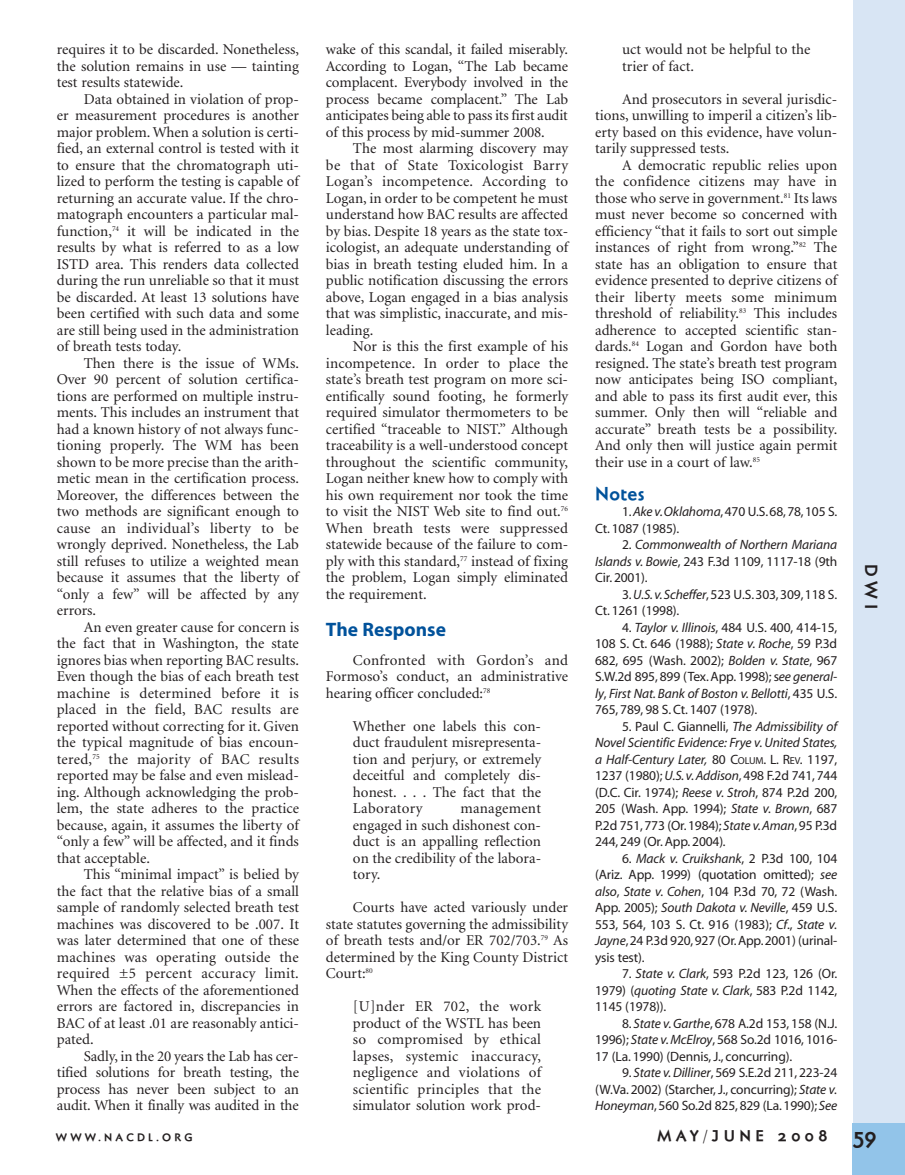
<style>
.page{position:relative;width:905px;height:1175px;background:#fff}
.page>*{position:absolute;margin:0;border:0;box-sizing:border-box;transform-origin:0 0}
.t1{font:700 21px "Naniara";color:#231f20;scale:.95 1}
.t2{font:700 19.5px "Myriad";color:#01529b}
.t3{font:700 18px "Naniara";letter-spacing:.025em;color:#01529b}
.t4{font:700 16.5px "Naniara";color:#231f20}
.t5{font:15px/16.5px "Minion";color:#231f20;text-align:justify}
.t6{font:700 15px "Naniara";letter-spacing:.3em;color:#231f20}
.t7{font:13.5px/16.5px "Myriad";letter-spacing:-.01em;color:#231f20;text-align:justify}
.t8{font:italic 13.5px/16.5px "Myriad";letter-spacing:-.01em;color:#231f20;text-align:justify}
.t9{font:700 10.5px "Naniara";letter-spacing:.3em;color:#231f20}
.s1{font-style:italic}
.s2{font-style:normal}
.s3{font-size:10.2px}
</style>
<div class="page">
<div style="left:852px;top:0;width:52px;height:1174px;background:#d8e5f4"></div>
<div style="left:852px;top:1123px;width:52px;height:51px;background:#92c4e9"></div>
<p class="t5" style="left:57px;top:42px;width:244px">requires it to be discarded. Nonetheless, the solution remains in use — tainting test results statewide.</p>
<p class="t5" style="left:57px;top:92px;width:244px;text-indent:27px">Data obtained in violation of prop&shy;er measurement procedures is another major problem. When a solution is certi&shy;fied, an external control is tested with it to ensure that the chromatograph uti&shy;lized to perform the testing is capable of returning an accurate value. If the chro&shy;matograph encounters a particular mal&shy;function,<sup>74</sup> it will be indicated in the results by what is referred to as a low ISTD area. This renders data collected during the run unreliable so that it must be discarded. At least 13 solutions have been certified with such data and some are still being used in the administration of breath tests today.</p>
<p class="t5" style="left:57px;top:356px;width:244px;text-indent:27px">Then there is the issue of WMs.<br>Over 90 percent of solution certifica&shy;tions are performed on multiple instru&shy;ments. This includes an instrument that had a known history of not always func&shy;tioning properly. The WM has been shown to be more precise than the arith&shy;metic mean in the certification process.<br>Moreover, the differences between the two methods are significant enough to cause an individual’s liberty to be wrongly deprived. Nonetheless, the Lab still refuses to utilize a weighted mean because it assumes that the liberty of “only a few” will be affected by any errors.</p>
<p class="t5" style="left:57px;top:620px;width:244px;text-indent:27px">An even greater cause for concern is the fact that in Washington, the state ignores bias when reporting BAC results.<br>Even though the bias of each breath test machine is determined before it is placed in the field, BAC results are reported without correcting for it. Given the typical magnitude of bias encoun&shy;tered,<sup>75</sup> the majority of BAC results reported may be false and even mislead&shy;ing. Although acknowledging the prob&shy;lem, the state adheres to the practice because, again, it assumes the liberty of “only a few” will be affected, and it finds that acceptable.</p>
<p class="t5" style="left:57px;top:867px;width:244px;text-indent:27px">This “minimal impact” is belied by the fact that the relative bias of a small sample of randomly selected breath test machines was discovered to be .007. It was later determined that one of these machines was operating outside the required ±5 percent accuracy limit.<br>When the effects of the aforementioned errors are factored in, discrepancies in BAC of at least .01 are reasonably antici&shy;pated.</p>
<p class="t5" style="left:57px;top:1049px;width:244px;text-indent:27px">Sadly, in the 20 years the Lab has cer&shy;tified solutions for breath testing, the process has never been subject to an audit. When it finally was audited in the</p>
<p class="t5" style="left:326px;top:42px;width:244px">wake of this scandal, it failed miserably.<br>According to Logan, “The Lab became complacent. Everybody involved in the process became complacent.” The Lab anticipates being able to pass its first audit of this process by mid-summer 2008.</p>
<p class="t5" style="left:326px;top:141px;width:244px;text-indent:27px">The most alarming discovery may be that of State Toxicologist Barry Logan’s incompetence. According to Logan, in order to be competent he must understand how BAC results are affected by bias. Despite 18 years as the state tox&shy;icologist, an adequate understanding of bias in breath testing eluded him. In a public notification discussing the errors above, Logan engaged in a bias analysis that was simplistic, inaccurate, and mis&shy;leading.</p>
<p class="t5" style="left:326px;top:339px;width:244px;text-indent:27px">Nor is this the first example of his incompetence. In order to place the state’s breath test program on more sci&shy;entifically sound footing, he formerly required simulator thermometers to be certified “traceable to NIST.” Although traceability is a well-understood concept throughout the scientific community, Logan neither knew how to comply with his own requirement nor took the time to visit the NIST Web site to find out.<sup>76<br></sup>When breath tests were suppressed statewide because of the failure to com&shy;ply with this standard,<sup>77</sup> instead of fixing the problem, Logan simply eliminated the requirement.</p>
<h2 class="t2" style="left:326px;top:622px;width:121px">The Response</h2>
<p class="t5" style="left:326px;top:653px;width:243px;text-indent:27px">Confronted with Gordon’s and Formoso’s conduct, an administrative hearing officer concluded:<sup>78</sup></p>
<p class="t5" style="left:353px;top:719px;width:190px">Whether one labels this con&shy;duct fraudulent misrepresenta&shy;tion and perjury, or extremely deceitful and completely dis&shy;honest. . . . The fact that the Laboratory</p>
<p class="t5" style="left:353px;top:801px;width:190px;text-indent:107px">management engaged in such dishonest con&shy;duct is an appalling reflection on the credibility of the labora&shy;tory.</p>
<p class="t5" style="left:326px;top:900px;width:244px;text-indent:27px">Courts have acted variously under state statutes governing the admissibility of breath tests and/or ER 702/703.<sup>79</sup> As determined by the King County District Court:<sup>80</sup></p>
<p class="t5" style="left:353px;top:999px;width:190px">[U]nder ER 702, the work product of the WSTL has been so compromised by ethical lapses, systemic inaccuracy, negligence and violations of scientific principles that the simulator solution work prod-</p>
<p class="t5" style="left:622px;top:42px;width:190px">uct would not be helpful to the trier of fact.</p>
<p class="t5" style="left:595px;top:92px;width:244px;text-indent:27px">And prosecutors in several jurisdic&shy;tions, unwilling to imperil a citizen’s lib&shy;erty based on this evidence, have volun&shy;tarily suppressed tests.</p>
<p class="t5" style="left:595px;top:158px;width:244px;text-indent:27px">A democratic republic relies upon the confidence citizens may have in those who serve in government.<sup>81</sup> Its laws must never become so concerned with efficiency “that it fails to sort out simple instances of right from wrong.”<sup>82</sup> The state has an obligation to ensure that evidence presented to deprive citizens of their liberty meets some minimum threshold of reliability.<sup>83</sup> This includes adherence to accepted scientific stan&shy;dards.<sup>84</sup> Logan and Gordon have both resigned. The state’s breath test program now anticipates being ISO compliant, and able to pass its first audit ever, this summer. Only then will “reliable and accurate” breath tests be a possibility.<br>And only then will justice again permit their use in a court of law.<sup>85</sup></p>
<p class="t3" style="left:595px;top:487px;width:51px">Notes</p>
<p class="t7" style="left:595px;top:504px;width:244px;text-indent:27px">1.<span class="s1">Ake v.Oklahoma</span>,470 U.S.68,78,105 S.<br>Ct. 1087 (1985).</p>
<p class="t8" style="left:595px;top:537px;width:244px;text-indent:27px"><span class="s2">2.</span> Commonwealth of Northern Mariana Islands v. Bowie<span class="s2">, 243 F.3d 1109, 1117-18 (9th Cir. 2001).</span></p>
<p class="t7" style="left:595px;top:587px;width:244px;text-indent:27px">3.<span class="s1">U.S.v.Scheffer</span>,523 U.S.303,309,118 S.<br>Ct. 1261 (1998).</p>
<p class="t7" style="left:595px;top:620px;width:244px;text-indent:27px">4. <span class="s1">Taylor v. Illinois</span>, 484 U.S. 400, 414-15, 108 S. Ct. 646 (1988); <span class="s1">State v. Roche</span>, 59 P.3d 682, 695 (Wash. 2002); <span class="s1">Bolden v. State</span>, 967<br>S.W.2d 895, 899 (Tex. App. 1998); s<span class="s1">ee general&shy;ly</span>, <span class="s1">First Nat. Bank of Boston v. Bellotti</span>, 435 U.S.<br>765, 789, 98 S. Ct. 1407 (1978).</p>
<p class="t7" style="left:595px;top:719px;width:244px;text-indent:27px">5. Paul C. Giannelli, <span class="s1">The Admissibility of Novel Scientific Evidence: Frye v. United States, a Half-Century Later,</span> 80 C<span class="s3">OLUM</span>. L. R<span class="s3">EV</span>. 1197, 1237 (1980);<span class="s1">U.S.v.Addison</span>, 498 F.2d 741, 744 (D.C. Cir. 1974); <span class="s1">Reese v. Stroh</span>, 874 P.2d 200, 205 (Wash. App. 1994); <span class="s1">State v. Brown</span>, 687<br>P.2d 751,773 (Or. 1984);<span class="s1">State v.Aman</span>,95 P.3d 244, 249 (Or. App. 2004)<span class="s1">.</span></p>
<p class="t7" style="left:595px;top:851px;width:244px;text-indent:27px">6. <span class="s1">Mack v. Cruikshank</span>, 2 P.3d 100, 104 (Ariz. App. 1999) (quotation omitted); <span class="s1">see also</span>, <span class="s1">State v. Cohen</span>, 104 P.3d 70, 72 (Wash.<br>App. 2005); <span class="s1">South Dakota v. Neville</span>, 459 U.S.<br>553, 564, 103 S. Ct. 916 (1983); <span class="s1">Cf</span>., <span class="s1">State v.<br>Jayne</span>,24 P.3d 920,927 (Or.App.2001) (urinal&shy;ysis test).</p>
<p class="t7" style="left:595px;top:966px;width:244px;text-indent:27px">7. <span class="s1">State v. Clark</span>, 593 P.2d 123, 126 (Or.<br>1979) (<span class="s1">quoting State v. Clark</span>, 583 P.2d 1142, 1145 (1978)).</p>
<p class="t7" style="left:595px;top:1016px;width:244px;text-indent:27px">8. <span class="s1">State v. Garthe</span>, 678 A.2d 153, 158 (N.J.<br>1996); <span class="s1">State v. McElroy</span>, 568 So.2d 1016, 1016- 17 (La. 1990) (Dennis, J., concurring).</p>
<p class="t7" style="left:595px;top:1065px;width:244px;text-indent:27px">9. <span class="s1">State v.Dilliner</span>, 569 S.E.2d 211, 223-24 (W.Va. 2002) (Starcher, J., concurring); <span class="s1">State v.<br>Honeyman</span>, 560 So.2d 825, 829 (La. 1990); <span class="s1">See</span></p>
<p class="t9" style="left:56px;top:1133px;width:138px">WWW.NACDL.ORG</p>
<p class="t6" style="left:657px;top:1129px;width:171px">MAY/JUNE 2008</p>
<p class="t4" style="left:877px;top:563px;width:47px;rotate:90deg">DWI</p>
<h1 class="t1" style="left:852px;top:1128px;width:27px">59</h1>
</div>
